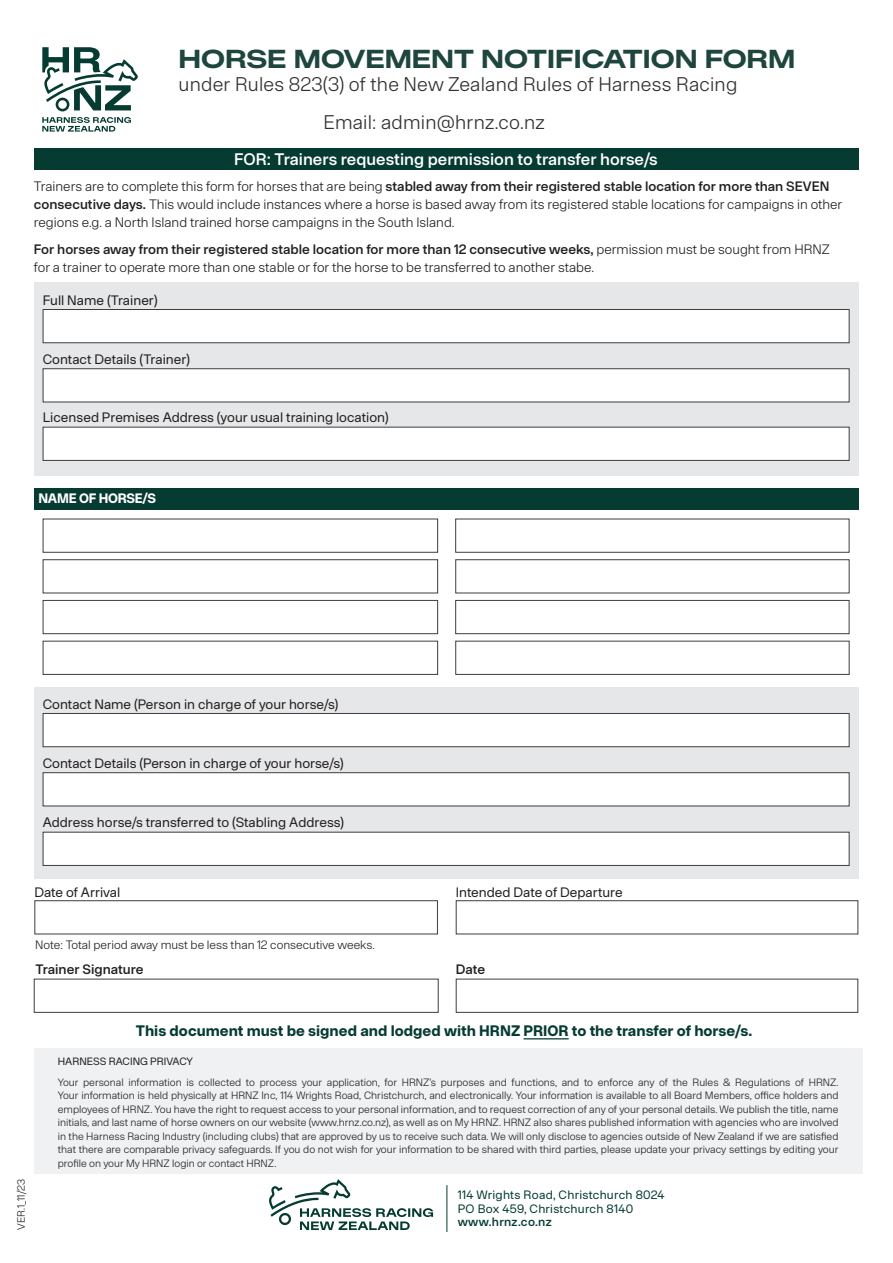
<style>
.page{position:relative;width:893px;height:1263px;background:#fff}
.page>*{position:absolute;margin:0;border:0;box-sizing:border-box;transform-origin:0 0}
.t1{font:700 25.65px "Onsite Extended";color:#1e463e}
.t2{font:300 19.5px "Onsite Standard";letter-spacing:.01em;color:#312f30}
.BODY_TEXT_10_14{font:500 16.5px "Onsite Standard";color:#fff}
.t3{font:700 15px "Onsite Standard";color:#063b32}
.BODY_TEXT_10_14-2{font:300 13.5px/18px "Onsite Standard";color:#231f20}
.t4{font:13.5px "Onsite Standard";color:#231f20}
.t5{font:500 13.5px "Onsite Standard";color:#231f20}
.t6{font:700 13.5px "Onsite Standard";letter-spacing:-.02em;color:#fff}
.t7{font:12px/13.5px "Onsite Standard";letter-spacing:.02em;color:#063b32}
.t8{font:300 12px "Onsite Standard";color:#231f20}
.t9{font:500 12px "Onsite Standard";letter-spacing:.02em;color:#063b32}
.t10{font:300 10.5px/13.5px "Onsite Standard";color:#1f2020;text-align:justify}
.t11{font:10.5px "Onsite Standard";color:#1f2020}
.t12{font:300 10.5px "Onsite Standard";color:#231f20}
.s1{font-weight:500}
</style>
<div class="page">
<div style="left:34px;top:149px;width:824px;height:21px;background:#063b32"></div>
<div style="left:35px;top:283px;width:824px;height:193px;background:#e6e7e9"></div>
<div style="left:34px;top:688px;width:824px;height:191px;background:#e6e7e9"></div>
<div style="left:43px;top:309px;width:806px;height:34px;background:#fff;border:1px solid #3e3e3f"></div>
<div style="left:43px;top:368px;width:806px;height:34px;background:#fff;border:1px solid #3e3e3f"></div>
<div style="left:43px;top:427px;width:806px;height:34px;background:#fff;border:1px solid #3e3e3f"></div>
<div style="left:43px;top:519px;width:395px;height:34px;border:1px solid #3e3e3f"></div>
<div style="left:455px;top:519px;width:394px;height:34px;border:1px solid #3e3e3f"></div>
<div style="left:43px;top:559px;width:395px;height:34px;border:1px solid #3e3e3f"></div>
<div style="left:455px;top:559px;width:394px;height:34px;border:1px solid #3e3e3f"></div>
<div style="left:43px;top:600px;width:395px;height:34px;border:1px solid #3e3e3f"></div>
<div style="left:455px;top:600px;width:394px;height:34px;border:1px solid #3e3e3f"></div>
<div style="left:43px;top:641px;width:395px;height:34px;border:1px solid #3e3e3f"></div>
<div style="left:455px;top:641px;width:394px;height:34px;border:1px solid #3e3e3f"></div>
<div style="left:34px;top:488px;width:824px;height:21px;background:#063b32"></div>
<div style="left:43px;top:713px;width:806px;height:34px;background:#fff;border:1px solid #3e3e3f"></div>
<div style="left:43px;top:772px;width:806px;height:34px;background:#fff;border:1px solid #3e3e3f"></div>
<div style="left:43px;top:832px;width:806px;height:34px;background:#fff;border:1px solid #3e3e3f"></div>
<div style="left:34px;top:900px;width:404px;height:34px;border:1px solid #3e3e3f"></div>
<div style="left:34px;top:979px;width:405px;height:34px;border:1px solid #3e3e3f"></div>
<div style="left:456px;top:900px;width:402px;height:34px;border:1px solid #3e3e3f"></div>
<div style="left:456px;top:979px;width:402px;height:34px;border:1px solid #3e3e3f"></div>
<hr style="left:523px;top:1038px;width:46px;height:1px;background:#063b32">
<svg style="left:42px;top:47px;width:96px;height:64px"></svg>
<svg style="left:42px;top:117px;width:89px;height:15px"></svg>
<svg style="left:269px;top:1179px;width:164px;height:51px"></svg>
<hr style="left:447px;top:1185px;width:1px;height:47px;background:#063b32">
<div style="left:34px;top:1048px;width:828px;height:126px;background:#f0f1f2"></div>
<p class="t1" style="left:179px;top:43px;width:618px">HORSE MOVEMENT NOTIFICATION FORM</p>
<p class="t2" style="left:179px;top:73px;width:560px">under Rules 823(3) of the New Zealand Rules of Harness Racing</p>
<p class="t2" style="left:323px;top:111px;width:223px">Email: admin@hrnz.co.nz</p>
<p class="BODY_TEXT_10_14" style="left:234px;top:149px;width:425px">FOR: Trainers requesting permission to transfer horse/s</p>
<p class="BODY_TEXT_10_14-2" style="left:34px;top:177px;width:810px">Trainers are to complete this form for horses that are being <span class="s1">stabled away from their registered stable location for more than SEVEN consecutive days.</span> This would include instances where a horse is based away from its registered stable locations for campaigns in other regions e.g. a North Island trained horse campaigns in the South Island.</p>
<p class="BODY_TEXT_10_14-2" style="left:34px;top:240px;width:797px"><span class="s1">For horses away from their registered stable location for more than 12 consecutive weeks,</span> permission must be sought from HRNZ for a trainer to operate more than one stable or for the horse to be transferred to another stabe.</p>
<p class="t4" style="left:43px;top:293px;width:117px">Full Name (Trainer)</p>
<p class="t4" style="left:43px;top:351px;width:149px">Contact Details (Trainer)</p>
<p class="t4" style="left:43px;top:409px;width:347px">Licensed Premises Address (your usual training location)</p>
<p class="t6" style="left:38px;top:490px;width:119px">NAME OF HORSE/S</p>
<p class="t4" style="left:43px;top:697px;width:297px">Contact Name (Person in charge of your horse/s)</p>
<p class="t4" style="left:43px;top:755px;width:303px">Contact Details (Person in charge of your horse/s)</p>
<p class="t4" style="left:43px;top:814px;width:303px">Address horse/s transferred to (Stabling Address)</p>
<p class="t4" style="left:34px;top:884px;width:87px">Date of Arrival</p>
<p class="t8" style="left:35px;top:938px;width:341px">Note: Total period away must be less than 12 consecutive weeks.</p>
<p class="t5" style="left:35px;top:961px;width:110px">Trainer Signature</p>
<p class="t4" style="left:456px;top:884px;width:168px">Intended Date of Departure</p>
<p class="t5" style="left:456px;top:961px;width:31px">Date</p>
<p class="t3" style="left:136px;top:1022px;width:618px">This document must be signed and lodged with HRNZ PRIOR to the transfer of horse/s.</p>
<p class="t11" style="left:58px;top:1055px;width:137px">HARNESS RACING PRIVACY</p>
<p class="t10" style="left:58px;top:1075px;width:782px">Your personal information is collected to process your application, for HRNZ’s purposes and functions, and to enforce any of the Rules &amp; Regulations of HRNZ.<br>Your information is held physically at HRNZ Inc, 114 Wrights Road, Christchurch, and electronically. Your information is available to all Board Members, office holders and employees of HRNZ. You have the right to request access to your personal information, and to request correction of any of your personal details. We publish the title, name initials, and last name of horse owners on our website (www.hrnz.co.nz), as well as on My HRNZ. HRNZ also shares published information with agencies who are involved in the Harness Racing Industry (including clubs) that are approved by us to receive such data. We will only disclose to agencies outside of New Zealand if we are satisfied that there are comparable privacy safeguards. If you do not wish for your information to be shared with third parties, please update your privacy settings by editing your profile on your My HRNZ login or contact HRNZ.</p>
<p class="t12" style="left:15px;top:1229px;width:52px;rotate:-90deg">VER.1_11/23</p>
<p class="t7" style="left:458px;top:1188px;width:209px">114 Wrights Road, Christchurch 8024<br>PO Box 459, Christchurch 8140</p>
<p class="t9" style="left:458px;top:1215px;width:95px">www.hrnz.co.nz</p>
</div>
